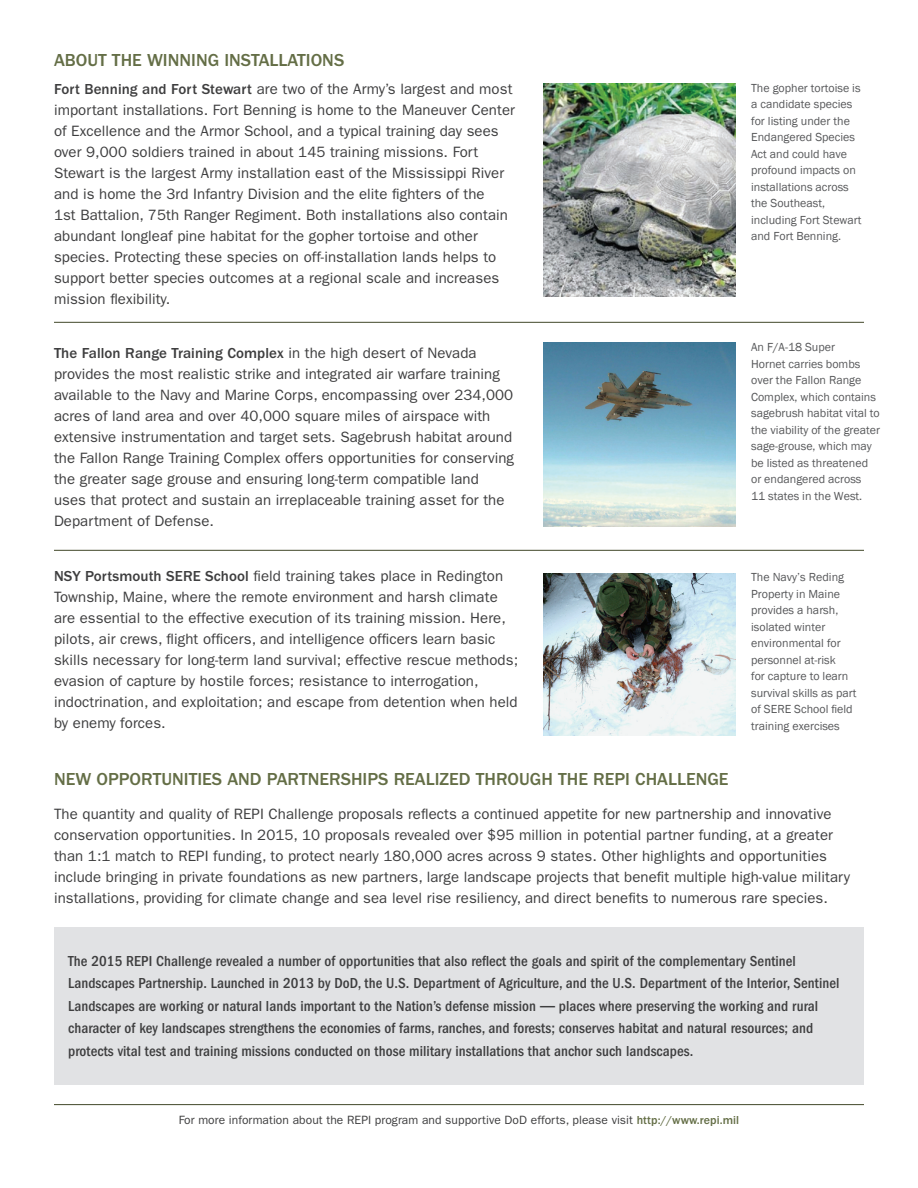
<style>
.page{position:relative;width:918px;height:1188px;background:#fff}
.page>*{position:absolute;margin:0;border:0;box-sizing:border-box;transform-origin:0 0}
.body{font:500 18px "ITC Franklin Gothic Std";color:#646e46}
.body-2{font:15px/21px "ITC Franklin Gothic Std";letter-spacing:.005em;color:#3e3e3f}
.body-3{font:500 condensed 15px/22.5px "ITC Franklin Gothic Std";letter-spacing:.005em;color:#3e3e3f}
.Sidebar_Text{font:12px/16.5px "Franklin Gothic";color:#57585a}
.body-4{font:12px "ITC Franklin Gothic Std";letter-spacing:.005em;color:#3e3e3f}
.s1{font-weight:500}
.s2{font-family:"Helvetica Neue LT Std"}
.s3{font-weight:500;color:#646e46}
</style>
<div class="page">
<hr style="left:54px;top:1104px;width:810px;height:1px;background:#424829">
<div style="left:55px;top:927px;width:809px;height:157px;background:#e1e2e4"></div>
<hr style="left:54px;top:322px;width:810px;height:1px;background:#424829">
<img style="left:543px;top:343px;width:192px;height:183px">
<img style="left:543px;top:84px;width:192px;height:213px">
<img style="left:543px;top:573px;width:192px;height:162px">
<hr style="left:54px;top:550px;width:810px;height:1px;background:#424829">
<h1 class="body" style="left:54px;top:50px;width:292px">ABOUT THE WINNING INSTALLATIONS</h1>
<p class="body-2" style="left:54px;top:78px;width:463px"><span class="s1">Fort Benning and Fort Stewart</span> are two of the Army’s largest and most important installations. Fort Benning is home to the Maneuver Center of Excellence and the Armor School, and a typical training day sees over 9,000 soldiers trained in about 145 training missions. Fort Stewart is the largest Army installation east of the Mississippi River and is home the 3rd Infantry Division and the elite fighters of the<br>1st Battalion, 75th Ranger Regiment. Both installations also contain abundant longleaf pine habitat for the gopher tortoise and other species. Protecting these species on off-installation lands helps to support better species outcomes at a regional scale and increases mission flexibility.</p>
<p class="body-2" style="left:54px;top:343px;width:462px"><span class="s1">The Fallon Range Training Complex</span> in the high desert of Nevada provides the most realistic strike and integrated air warfare training available to the Navy and Marine Corps, encompassing over 234,000 acres of land area and over 40,000 square miles of airspace with extensive instrumentation and target sets. Sagebrush habitat around the Fallon Range Training Complex offers opportunities for conserving the greater sage grouse and ensuring long-term compatible land uses that protect and sustain an irreplaceable training asset for the Department of Defense.</p>
<p class="body-2" style="left:54px;top:566px;width:466px"><span class="s1">NSY Portsmouth SERE School</span> field training takes place in Redington Township, Maine, where the remote environment and harsh climate are essential to the effective execution of its training mission. Here, pilots, air crews, flight officers, and intelligence officers learn basic skills necessary for long-term land survival; effective rescue methods; evasion of capture by hostile forces; resistance to interrogation, indoctrination, and exploitation; and escape from detention when held by enemy forces.</p>
<p class="Sidebar_Text" style="left:751px;top:80px;width:112px">The gopher tortoise is a candidate species for listing under the<br>Endangered Species<br>Act and could have profound impacts on installations across the Southeast, including Fort Stewart and Fort Benning.</p>
<p class="Sidebar_Text" style="left:751px;top:339px;width:130px">An F/A-18 Super<br>Hornet carries bombs over the Fallon Range<br>Complex, which contains sagebrush habitat vital to the viability of the greater sage-grouse, which may be listed as threatened or endangered across<br>11 states in the West.</p>
<p class="Sidebar_Text" style="left:751px;top:569px;width:107px">The Navy’s Reding<br>Property in Maine provides a harsh, isolated winter environmental for personnel at-risk<br>for capture to learn survival skills as part of SERE School field training exercises</p>
<p class="body" style="left:54px;top:769px;width:676px">NEW OPPORTUNITIES AND PARTNERSHIPS REALIZED THROUGH THE REPI CHALLENGE</p>
<p class="body-2" style="left:54px;top:804px;width:798px">The quantity and quality of REPI Challenge proposals reflects a continued appetite for new partnership and innovative conservation opportunities. In 2015, 10 proposals revealed over $95 million in potential partner funding, at a greater than 1:1 match to REPI funding, to protect nearly 180,000 acres across 9 states. Other highlights and opportunities include bringing in private foundations as new partners, large landscape projects that benefit multiple high-value military installations, providing for climate change and sea level rise resiliency, and direct benefits to numerous rare species.</p>
<p class="body-3" style="left:68px;top:950px;width:773px">The 2015 REPI Challenge revealed a number of opportunities that also reflect the goals and spirit of the complementary Sentinel Landscapes Partnership. Launched in 2013 by DoD, the U.S. Department of Agriculture, and the U.S. Department of the Interior, Sentinel Landscapes are working or natural lands important to the Nation’s defense mission <span class="s2">—</span> places where preserving the working and rural character of key landscapes strengthens the economies of farms, ranches, and forests; conserves habitat and natural resources; and protects vital test and training missions conducted on those military installations that anchor such landscapes.</p>
<p class="body-4" style="left:179px;top:1113px;width:562px">For more information about the REPI program and supportive DoD efforts, please visit <span class="s3">http://www.repi.mil</span></p>
</div>
